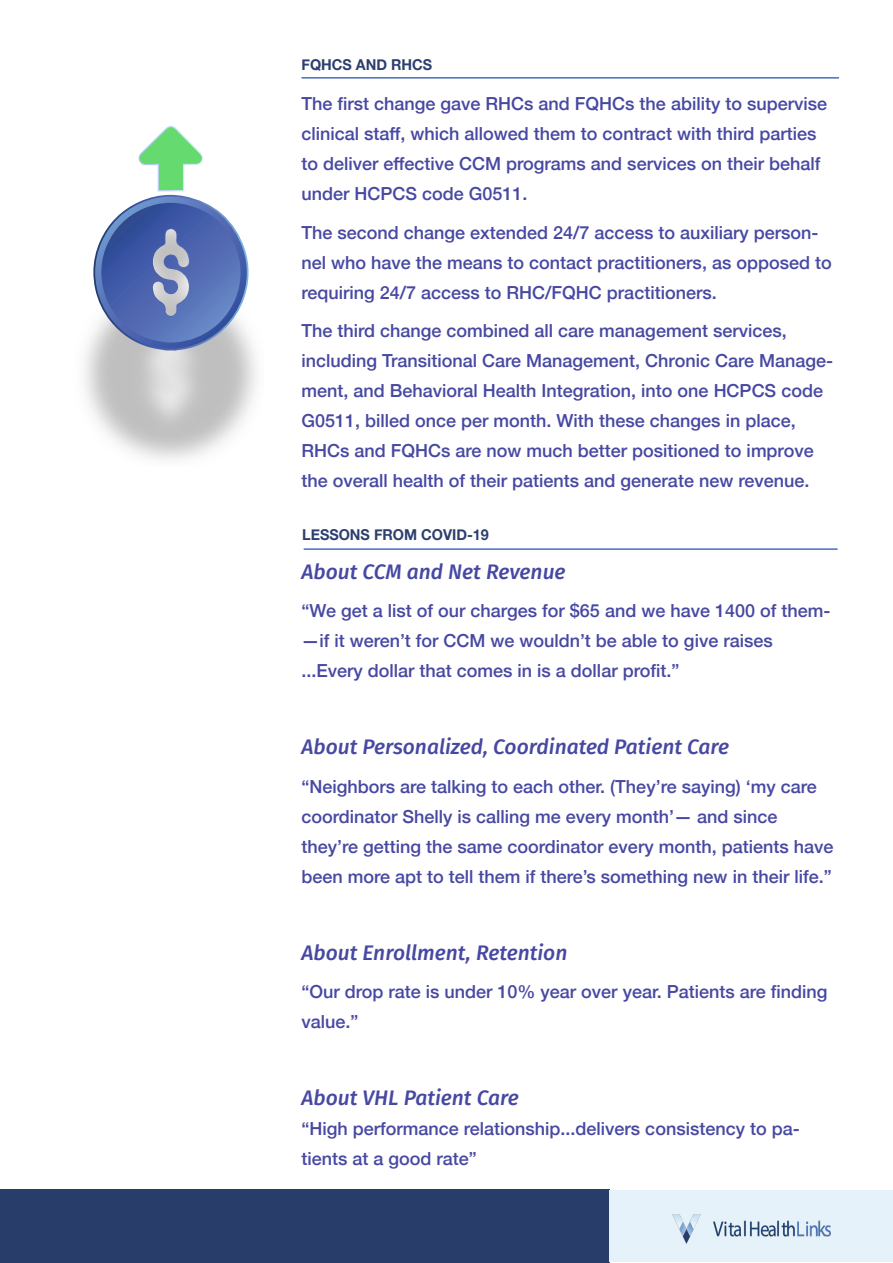
<style>
.page{position:relative;width:893px;height:1263px;background:#fff}
.page>*{position:absolute;margin:0;border:0;box-sizing:border-box;transform-origin:0 0}
.Bold__1{font:italic 500 21px "Fira Sans";color:#4748a2}
.Bold__1-2{font:500 18px/30px "Helvetica Neue";color:#4748a2}
.Bold__1-3{font:700 15px "Helvetica Neue";color:#2d3f6f;scale:.96 1}
</style>
<div class="page">
<div style="left:0;top:1189px;width:609px;height:74px;background:#293d6b"></div>
<div style="left:610px;top:1190px;width:283px;height:72px;background:#e5f2fa"></div>
<img style="left:672px;top:1214px;width:159px;height:30px">
<svg style="left:93px;top:126px;width:161px;height:224px"></svg>
<hr style="left:301px;top:77px;width:538px;height:2px;background:#476dbd">
<hr style="left:304px;top:548px;width:534px;height:2px;background:#476dbd">
<p class="Bold__1-3" style="left:302px;top:53px;width:138px">FQHCS AND RHCS</p>
<p class="Bold__1-2" style="left:301px;top:87px;width:527px">The first change gave RHCs and FQHCs the ability to supervise clinical staff, which allowed them to contract with third parties to deliver effective CCM programs and services on their behalf under HCPCS code G0511.</p>
<p class="Bold__1-2" style="left:301px;top:216px;width:532px">The second change extended 24/7 access to auxiliary person&shy;nel who have the means to contact practitioners, as opposed to requiring 24/7 access to RHC/FQHC practitioners.</p>
<p class="Bold__1-2" style="left:301px;top:314px;width:533px">The third change combined all care management services, including Transitional Care Management, Chronic Care Manage&shy;ment, and Behavioral Health Integration, into one HCPCS code G0511, billed once per month. With these changes in place, RHCs and FQHCs are now much better positioned to improve the overall health of their patients and generate new revenue.</p>
<p class="Bold__1-3" style="left:302px;top:523px;width:196px">LESSONS FROM COVID-19</p>
<p class="Bold__1" style="left:301px;top:554px;width:266px">About CCM and Net Revenue</p>
<p class="Bold__1-2" style="left:301px;top:594px;width:529px">“We get a list of our charges for $65 and we have 1400 of them-—if it weren’t for CCM we wouldn’t be able to give raises</p>
<p class="Bold__1-2" style="left:301px;top:654px;width:379px">...Every dollar that comes in is a dollar profit.”</p>
<p class="Bold__1" style="left:301px;top:730px;width:429px">About Personalized, Coordinated Patient Care</p>
<p class="Bold__1-2" style="left:301px;top:770px;width:533px">“Neighbors are talking to each other. (They’re saying) ‘my care coordinator Shelly is calling me every month’— and since they’re getting the same coordinator every month, patients have been more apt to tell them if there’s something new in their life.”</p>
<p class="Bold__1" style="left:301px;top:935px;width:267px">About Enrollment, Retention</p>
<p class="Bold__1-2" style="left:301px;top:975px;width:527px">“Our drop rate is under 10% year over year. Patients are finding value.”</p>
<p class="Bold__1" style="left:301px;top:1081px;width:219px">About VHL Patient Care</p>
<p class="Bold__1-2" style="left:301px;top:1112px;width:500px">“High performance relationship...delivers consistency to pa&shy;tients at a good rate”</p>
</div>
